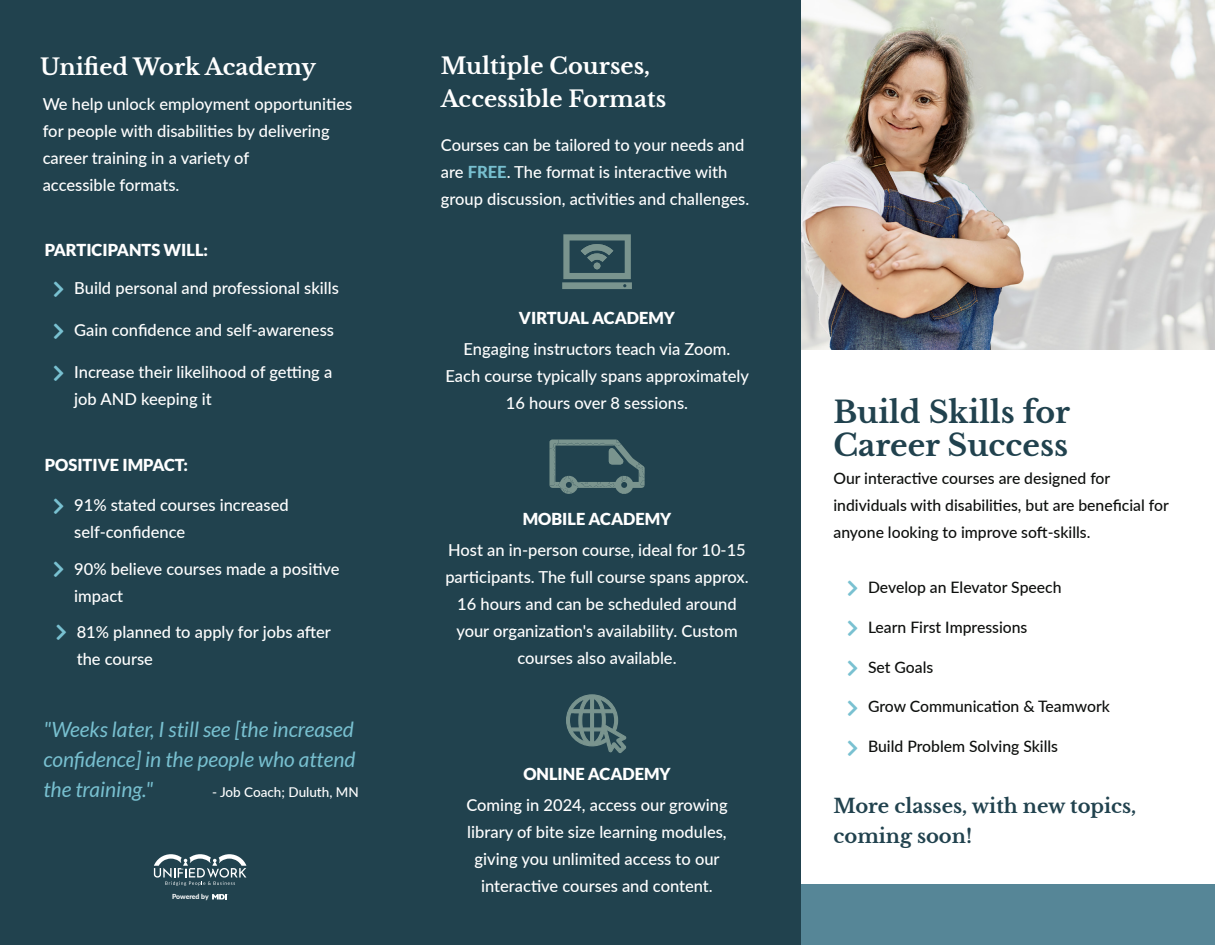
<style>
.page{position:relative;width:1215px;height:945px;background:#fff}
.page>*{position:absolute;margin:0;border:0;box-sizing:border-box;transform-origin:0 0}
.t1{font:700 30px/33px "Libre Baskerville";color:#21424e}
.t2{font:700 22.5px/33px "Libre Baskerville";color:#fff}
.t3{font:italic 21px/30px "Lato";color:#78c0d0;text-align:justify}
.t4{font:700 19.5px/30px "Libre Baskerville";color:#21424e}
.t5{font:500 16.5px/27px "Lato";color:#fff}
.t6{font:900 16.5px "Lato";color:#fff}
.t7{font:500 15.75px/27px "Lato";color:#0e100e}
.t8{font:500 13.5px "Lato";color:#fff}
.t9{font:800 6.9px "Lato";letter-spacing:-.01em;color:#fff}
.s1{font-weight:800;color:#78c0d0}
</style>
<div class="page">
<div style="left:0;top:0;width:406px;height:945px;background:#21424e"></div>
<div style="left:801px;top:884px;width:414px;height:61px;background:#568697"></div>
<svg style="left:154px;top:854px;width:92px;height:32px"></svg>
<svg style="left:212px;top:894px;width:16px;height:5px"></svg>
<img style="left:801px;top:0;width:414px;height:350px">
<div style="left:400px;top:0;width:400px;height:945px;background:#21424e"></div>
<svg style="left:562px;top:234px;width:70px;height:55px"></svg>
<div style="left:594px;top:262px;width:6px;height:7px;background:#7a948e;border-radius:50%"></div>
<svg style="left:549px;top:439px;width:96px;height:55px"></svg>
<svg style="left:566px;top:694px;width:60px;height:59px"></svg>
<h2 class="t2" style="left:40px;top:51px;width:277px">Unified Work Academy</h2>
<p class="t5" style="left:43px;top:90px;width:311px">We help unlock employment opportunities for people with disabilities by delivering career training in a variety of<br>accessible formats.</p>
<p class="t6" style="left:45px;top:241px;width:165px">PARTICIPANTS WILL:</p>
<p class="t5" style="left:74px;top:274px;width:266px">Build personal and professional skills</p>
<p class="t5" style="left:74px;top:316px;width:261px">Gain confidence and self-awareness</p>
<p class="t5" style="left:74px;top:358px;width:260px">Increase their likelihood of getting a job AND keeping it</p>
<p class="t6" style="left:45px;top:455px;width:145px">POSITIVE IMPACT:</p>
<p class="t5" style="left:74px;top:491px;width:216px">91% stated courses increased self-confidence</p>
<p class="t5" style="left:74px;top:555px;width:267px">90% believe courses made a positive impact</p>
<p class="t5" style="left:77px;top:617px;width:256px">81% planned to apply for jobs after the course</p>
<p class="t3" style="left:43px;top:715px;width:314px">"Weeks later, I still see [the increased confidence] in the people who attend the training."</p>
<p class="t8" style="left:212px;top:782px;width:148px">- Job Coach; Duluth, MN</p>
<p class="t9" style="left:172px;top:892px;width:38px">Powered by</p>
<h2 class="t2" style="left:441px;top:49px;width:227px">Multiple Courses,<br>Accessible Formats</h2>
<p class="t5" style="left:441px;top:131px;width:310px">Courses can be tailored to your needs and are <span class="s1">FREE</span>. The format is interactive with group discussion, activities and challenges.</p>
<p class="t6" style="left:519px;top:309px;width:158px">VIRTUAL ACADEMY</p>
<p class="t5" style="left:445px;top:335px;width:305px;text-align:center">Engaging instructors teach via Zoom.<br>Each course typically spans approximately<br>16 hours over 8 sessions.</p>
<p class="t6" style="left:523px;top:510px;width:150px">MOBILE ACADEMY</p>
<p class="t5" style="left:445px;top:536px;width:305px;text-align:center">Host an in-person course, ideal for 10-15 participants. The full course spans approx.<br>16 hours and can be scheduled around your organization's availability. Custom courses also available.</p>
<p class="t6" style="left:523px;top:764px;width:149px">ONLINE ACADEMY</p>
<p class="t5" style="left:466px;top:791px;width:263px;text-align:center">Coming in 2024, access our growing library of bite size learning modules, giving you unlimited access to our interactive courses and content.</p>
<h1 class="t1" style="left:833px;top:396px;width:238px">Build Skills for<br>Career Success</h1>
<p class="t7" style="left:833px;top:464px;width:337px">Our interactive courses are designed for individuals with disabilities, but are beneficial for anyone looking to improve soft-skills.</p>
<p class="t7" style="left:868px;top:573px;width:195px">Develop an Elevator Speech</p>
<p class="t7" style="left:868px;top:613px;width:161px">Learn First Impressions</p>
<p class="t7" style="left:868px;top:653px;width:67px">Set Goals</p>
<p class="t7" style="left:868px;top:693px;width:243px">Grow Communication &amp; Teamwork</p>
<p class="t7" style="left:868px;top:733px;width:192px">Build Problem Solving Skills</p>
<p class="t4" style="left:833px;top:791px;width:304px">More classes, with new topics, coming soon!</p>
</div>
